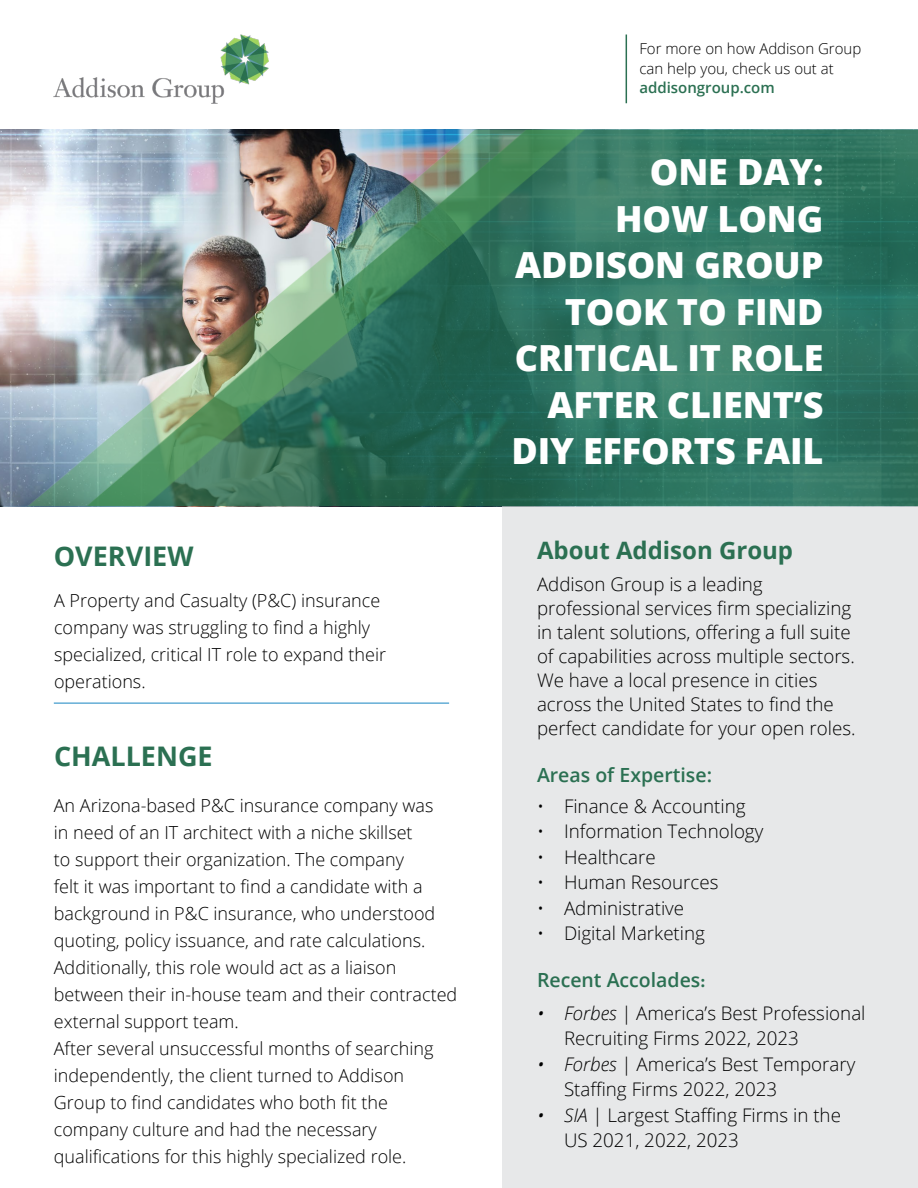
<style>
.page{position:relative;width:918px;height:1188px;background:#fff}
.page>*{position:absolute;margin:0;border:0;box-sizing:border-box;transform-origin:0 0}
.t1{font:800 36px/46.5px "Open Sans";letter-spacing:-.005em;color:#fff;text-align:right}
.t2{font:700 27px "Open Sans";color:#2b7052}
.t3{font:700 24px "Open Sans";color:#2b7052}
.t4{font:600 19.5px "Open Sans";color:#2b7052}
.t5{font:300 18.75px/24px "Open Sans";color:#000}
.t6{font:300 18px/27px "Open Sans";color:#000}
.t7{font:300 15px/19.5px "Open Sans";color:#000}
.t8{font:600 15px "Open Sans";color:#2b7052}
.s1{font-family:"Minion Pro";font-weight:700}
.s2{font-style:italic}
</style>
<div class="page">
<div style="left:502px;top:506px;width:416px;height:682px;background:#e7e8e9"></div>
<img style="left:6px;top:129px;width:912px;height:377px">
<hr style="left:54px;top:702px;width:395px;height:2px;background:#63add6">
<hr style="left:626px;top:35px;width:1px;height:68px;background:#2b7052">
<img style="left:54px;top:35px;width:215px;height:68px">
<h2 class="t2" style="left:54px;top:537px;width:141px">OVERVIEW</h2>
<p class="t6" style="left:54px;top:586px;width:334px">A Property and Casualty (P&amp;C) insurance company was struggling to find a highly specialized, critical IT role to expand their operations.</p>
<h2 class="t2" style="left:54px;top:737px;width:160px">CHALLENGE</h2>
<p class="t6" style="left:54px;top:791px;width:405px">An Arizona-based P&amp;C insurance company was<br>in need of an IT architect with a niche skillset<br>to support their organization. The company<br>felt it was important to find a candidate with a background in P&amp;C insurance, who understood quoting, policy issuance, and rate calculations.<br>Additionally, this role would act as a liaison between their in-house team and their contracted external support team.<br>After several unsuccessful months of searching independently, the client turned to Addison Group to find candidates who both fit the company culture and had the necessary qualifications for this highly specialized role.</p>
<p class="t7" style="left:639px;top:39px;width:223px">For more on how Addison Group can help you, check us out at</p>
<p class="t8" style="left:639px;top:78px;width:137px">addisongroup.com</p>
<h1 class="t1" style="left:511px;top:147px;width:314px">ONE DAY:<br>HOW LONG<br>ADDISON GROUP<br>TOOK TO FIND<br>CRITICAL IT ROLE<br>AFTER CLIENT’S<br>DIY EFFORTS FAIL</h1>
<h3 class="t3" style="left:537px;top:533px;width:258px">About Addison Group</h3>
<p class="t5" style="left:537px;top:571px;width:320px">Addison Group is a leading professional services firm specializing in talent solutions, offering a full suite of capabilities across multiple sectors.<br>We have a local presence in cities across the United States to find the perfect candidate for your open roles.</p>
<p class="t4" style="left:537px;top:762px;width:177px">Areas of Expertise:</p>
<p class="t5" style="left:537px;top:793px;width:210px">• Finance &amp; Accounting</p>
<p class="t5" style="left:537px;top:819px;width:228px">• Information Technology</p>
<p class="t5" style="left:537px;top:844px;width:120px">• Healthcare</p>
<p class="t5" style="left:537px;top:870px;width:183px">• Human Resources</p>
<p class="t5" style="left:537px;top:895px;width:149px">• Administrative</p>
<p class="t5" style="left:537px;top:921px;width:170px">• Digital Marketing</p>
<p class="t4" style="left:537px;top:966px;width:170px">Recent Accolades<span class="s1">:</span></p>
<p class="t5" style="left:564px;top:1000px;width:303px;line-height:25.5px;text-indent:-27px"><span class="s2">• Forbes</span> | America’s Best Professional<br>Recruiting Firms 2022, 2023</p>
<p class="t5" style="left:564px;top:1051px;width:293px;line-height:25.5px;text-indent:-27px"><span class="s2">• Forbes</span> | America’s Best Temporary<br>Staffing Firms 2022, 2023</p>
<p class="t5" style="left:564px;top:1102px;width:278px;line-height:25.5px;text-indent:-27px"><span class="s2">• SIA</span> | Largest Staffing Firms in the<br>US 2021, 2022, 2023</p>
</div>
